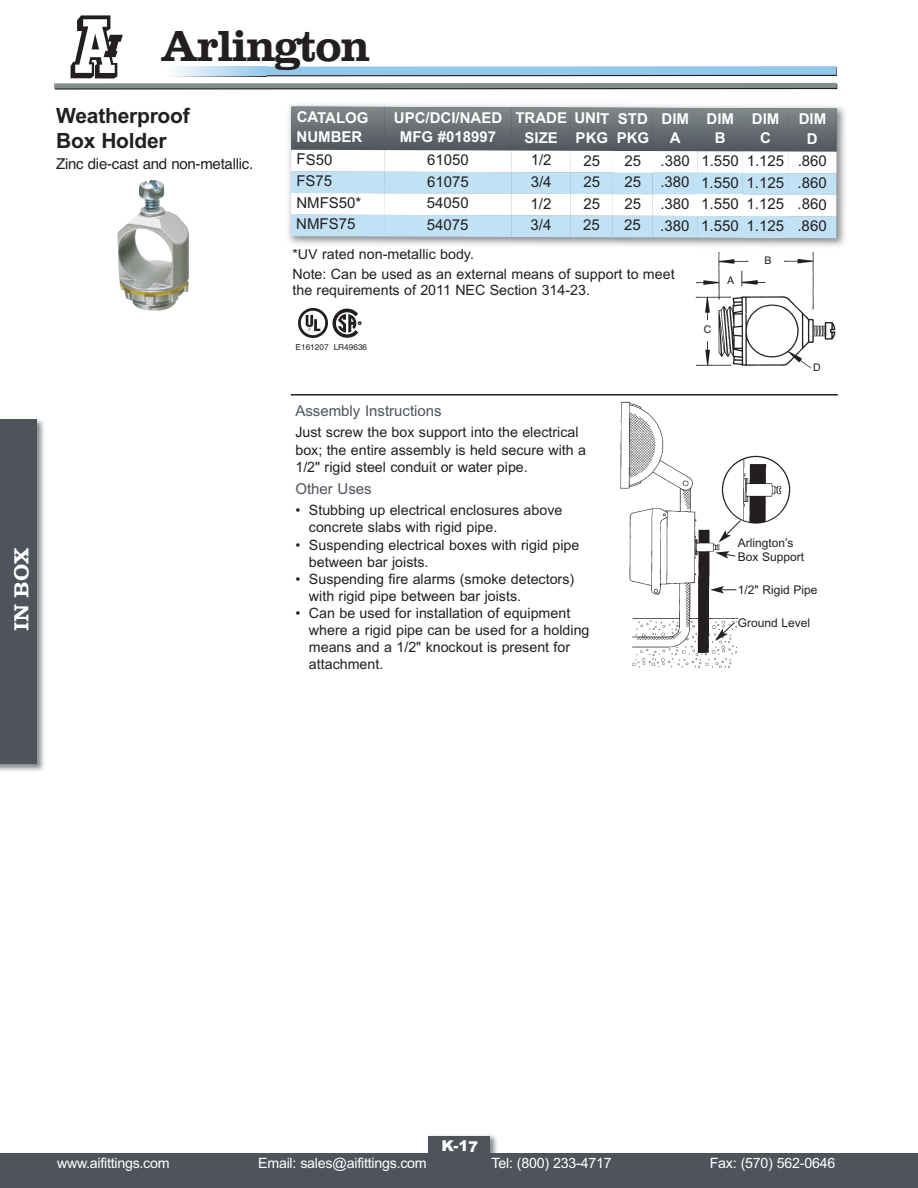
<style>
.page{position:relative;width:918px;height:1188px;background:#fff}
.page>*{position:absolute;margin:0;border:0;box-sizing:border-box;transform-origin:0 0}
.t1{font:45px "Clarendon";letter-spacing:-.04em;color:#231f20}
.t2{font:700 21px/25.2px "Arial";letter-spacing:-.01em;color:#231f20}
.t3{font:21px "Clarendon";color:#fff}
.t4{font:15px "Arial";letter-spacing:-.005em;color:#231f20}
.t5{font:700 15px/19.4px "Arial";letter-spacing:-.005em;color:#fff;text-align:center}
.t6{font:15px "Arial";color:#4e535c}
.t7{font:15px "Helvetica";letter-spacing:-.015em;color:#231f20}
.t8{font:900 15px "Arial";color:#fff}
.t9{font:14.25px/17.1px "Arial";color:#231f20}
.t10{font:14.25px "Arial";letter-spacing:-.015em;color:#fff}
.t11{font:12px/13.5px "Arial";color:#231f20}
.t12{font:10.5px "Helvetica";color:#231f20}
.t13{font:8.25px "Helvetica";color:#231f20}
</style>
<div class="page">
<img style="left:0;top:419px;width:44px;height:352px">
<div style="left:0;top:419px;width:37px;height:344px;background:#4e535c"></div>
<img style="left:431px;top:1135px;width:66px;height:18px">
<div style="left:428px;top:1136px;width:62px;height:39px;background:#4e535c"></div>
<div style="left:0;top:1153px;width:918px;height:35px;background:#4e535c"></div>
<svg style="left:54px;top:15px;width:783px;height:75px"></svg>
<img style="left:117px;top:180px;width:72px;height:131px">
<img style="left:695px;top:252px;width:141px;height:117px">
<img style="left:620px;top:401px;width:171px;height:267px">
<svg style="left:718px;top:519px;width:24px;height:24px"></svg>
<svg style="left:715px;top:551px;width:21px;height:8px"></svg>
<svg style="left:710px;top:586px;width:26px;height:8px"></svg>
<svg style="left:715px;top:621px;width:21px;height:20px"></svg>
<hr style="left:291px;top:394px;width:547px;height:2px;background:#231f20">
<div style="left:755px;top:255px;width:25px;height:12px;background:#fff"></div>
<div style="left:724px;top:275px;width:14px;height:14px;background:#fff"></div>
<div style="left:699px;top:320px;width:17px;height:18px;background:#fff"></div>
<div style="left:812px;top:361px;width:22px;height:17px;background:#fff"></div>
<svg style="left:332px;top:309px;width:29px;height:29px"></svg>
<img style="left:299px;top:309px;width:29px;height:28px">
<img style="left:288px;top:104px;width:557px;height:147px">
<img style="left:294px;top:249px;width:88px;height:1px">
<div style="left:291px;top:107px;width:94px;height:43px;background:linear-gradient(to bottom,#808889,#50565d)"></div>
<div style="left:384px;top:107px;width:128px;height:44px;background:linear-gradient(to bottom,#808889,#51565e)"></div>
<div style="left:512px;top:107px;width:59px;height:44px;background:linear-gradient(to bottom,#818989,#51565e)"></div>
<div style="left:571px;top:108px;width:42px;height:43px;background:linear-gradient(to bottom,#808888,#50555d)"></div>
<div style="left:613px;top:108px;width:40px;height:43px;background:linear-gradient(to bottom,#808889,#50565d)"></div>
<div style="left:653px;top:108px;width:45px;height:43px;background:linear-gradient(to bottom,#808889,#50565e)"></div>
<div style="left:698px;top:108px;width:45px;height:43px;background:linear-gradient(to bottom,#808889,#50565e)"></div>
<div style="left:743px;top:108px;width:45px;height:44px;background:linear-gradient(to bottom,#808989,#51565e)"></div>
<div style="left:788px;top:108px;width:49px;height:44px;background:linear-gradient(to bottom,#818989,#51565e)"></div>
<div style="left:291px;top:150px;width:93px;height:22px;background:#fff"></div>
<div style="left:384px;top:150px;width:128px;height:22px;background:#fff"></div>
<div style="left:512px;top:151px;width:59px;height:21px;background:#fff"></div>
<div style="left:571px;top:151px;width:42px;height:22px;background:#fff"></div>
<div style="left:613px;top:151px;width:40px;height:22px;background:#fff"></div>
<div style="left:653px;top:151px;width:45px;height:22px;background:#fff"></div>
<div style="left:697px;top:151px;width:46px;height:22px;background:#fff"></div>
<div style="left:743px;top:151px;width:45px;height:22px;background:#fff"></div>
<div style="left:788px;top:152px;width:49px;height:21px;background:#fff"></div>
<div style="left:291px;top:171px;width:93px;height:22px;background:#c1e2f5"></div>
<div style="left:384px;top:172px;width:128px;height:22px;background:#c1e2f5"></div>
<div style="left:512px;top:172px;width:59px;height:22px;background:#c1e2f5"></div>
<div style="left:571px;top:172px;width:42px;height:22px;background:#c1e2f5"></div>
<div style="left:613px;top:173px;width:40px;height:21px;background:#c1e2f5"></div>
<div style="left:653px;top:173px;width:44px;height:21px;background:#c1e2f5"></div>
<div style="left:697px;top:173px;width:46px;height:22px;background:#c1e2f5"></div>
<div style="left:743px;top:173px;width:45px;height:22px;background:#c1e2f5"></div>
<div style="left:788px;top:173px;width:48px;height:22px;background:#c1e2f5"></div>
<div style="left:291px;top:193px;width:93px;height:22px;background:#fff"></div>
<div style="left:384px;top:193px;width:128px;height:22px;background:#fff"></div>
<div style="left:511px;top:194px;width:60px;height:22px;background:#fff"></div>
<div style="left:571px;top:194px;width:42px;height:22px;background:#fff"></div>
<div style="left:613px;top:194px;width:40px;height:22px;background:#fff"></div>
<div style="left:653px;top:194px;width:44px;height:22px;background:#fff"></div>
<div style="left:697px;top:194px;width:46px;height:22px;background:#fff"></div>
<div style="left:743px;top:195px;width:45px;height:21px;background:#fff"></div>
<div style="left:788px;top:195px;width:48px;height:21px;background:#fff"></div>
<div style="left:291px;top:215px;width:93px;height:22px;background:#c1e2f5"></div>
<div style="left:384px;top:215px;width:127px;height:22px;background:#c1e2f5"></div>
<div style="left:511px;top:215px;width:60px;height:22px;background:#c1e2f5"></div>
<div style="left:570px;top:216px;width:43px;height:21px;background:#c1e2f5"></div>
<div style="left:613px;top:216px;width:40px;height:21px;background:#c1e2f5"></div>
<div style="left:652px;top:216px;width:45px;height:22px;background:#c1e2f5"></div>
<div style="left:697px;top:216px;width:46px;height:22px;background:#c1e2f5"></div>
<div style="left:743px;top:216px;width:45px;height:22px;background:#c1e2f5"></div>
<div style="left:788px;top:216px;width:48px;height:22px;background:#c1e2f5"></div>
<h2 class="t3" style="left:10px;top:631px;width:85px;rotate:-90deg">IN BOX</h2>
<h1 class="t1" style="left:160px;top:20px;width:211px">Arlington</h1>
<h2 class="t2" style="left:56px;top:103px;width:135px">Weatherproof<br>Box Holder</h2>
<p class="t7" style="left:56px;top:155px;width:199px">Zinc die-cast and non-metallic.</p>
<p class="t5" style="left:297px;top:108px;width:74px;text-align:left">CATALOG<br>NUMBER</p>
<p class="t5" style="left:394px;top:108px;width:110px">UPC/DCI/NAED<br>MFG #018997</p>
<p class="t5" style="left:515px;top:108px;width:53px">TRADE<br>SIZE</p>
<p class="t5" style="left:574px;top:109px;width:37px;text-align:left">UNIT<br>PKG</p>
<p class="t5" style="left:617px;top:109px;width:34px;text-align:left">STD<br>PKG</p>
<p class="t5" style="left:662px;top:109px;width:29px">DIM<br>A</p>
<p class="t5" style="left:707px;top:109px;width:29px">DIM<br>B</p>
<p class="t5" style="left:752px;top:109px;width:29px">DIM<br>C</p>
<p class="t5" style="left:799px;top:109px;width:29px">DIM<br>D</p>
<p class="t4" style="left:297px;top:151px;width:37px">FS50</p>
<p class="t4" style="left:427px;top:151px;width:43px">61050</p>
<p class="t4" style="left:531px;top:151px;width:22px">1/2</p>
<p class="t4" style="left:583px;top:152px;width:18px">25</p>
<p class="t4" style="left:624px;top:152px;width:18px">25</p>
<p class="t4" style="left:661px;top:152px;width:168px">.380 1.550 1.125 .860</p>
<p class="t4" style="left:296px;top:172px;width:37px">FS75</p>
<p class="t4" style="left:427px;top:173px;width:43px">61075</p>
<p class="t4" style="left:531px;top:173px;width:22px">3/4</p>
<p class="t4" style="left:583px;top:173px;width:18px">25</p>
<p class="t4" style="left:624px;top:173px;width:18px">25</p>
<p class="t4" style="left:660px;top:174px;width:168px">.380 1.550 1.125 .860</p>
<p class="t4" style="left:296px;top:194px;width:67px">NMFS50*</p>
<p class="t4" style="left:427px;top:194px;width:43px">54050</p>
<p class="t4" style="left:531px;top:195px;width:22px">1/2</p>
<p class="t4" style="left:583px;top:195px;width:18px">25</p>
<p class="t4" style="left:624px;top:195px;width:18px">25</p>
<p class="t4" style="left:660px;top:195px;width:168px">.380 1.550 1.125 .860</p>
<p class="t4" style="left:296px;top:215px;width:61px">NMFS75</p>
<p class="t4" style="left:427px;top:216px;width:43px">54075</p>
<p class="t4" style="left:531px;top:216px;width:22px">3/4</p>
<p class="t4" style="left:583px;top:216px;width:18px">25</p>
<p class="t4" style="left:624px;top:216px;width:18px">25</p>
<p class="t4" style="left:660px;top:217px;width:168px">.380 1.550 1.125 .860</p>
<p class="t9" style="left:292px;top:244px;width:384px;line-height:20.1px">*UV rated non-metallic body.<br>Note: Can be used as an external means of support to meet</p>
<p class="t9" style="left:292px;top:282px;width:299px">the requirements of 2011 NEC Section 314-23.</p>
<p class="t13" style="left:296px;top:342px;width:73px">E161207 LR49636</p>
<p class="t6" style="left:295px;top:402px;width:148px">Assembly Instructions</p>
<p class="t9" style="left:295px;top:424px;width:292px">Just screw the box support into the electrical box; the entire assembly is held secure with a<br>1/2" rigid steel conduit or water pipe.</p>
<p class="t6" style="left:295px;top:480px;width:78px">Other Uses</p>
<p class="t9" style="left:309px;top:502px;width:255px;text-indent:-14px">• Stubbing up electrical enclosures above concrete slabs with rigid pipe.</p>
<p class="t9" style="left:309px;top:536px;width:272px;text-indent:-14px">• Suspending electrical boxes with rigid pipe between bar joists.</p>
<p class="t9" style="left:309px;top:570px;width:267px;text-indent:-13px">• Suspending fire alarms (smoke detectors) with rigid pipe between bar joists.</p>
<p class="t9" style="left:309px;top:604px;width:282px;text-indent:-13px">• Can be used for installation of equipment where a rigid pipe can be used for a holding means and a 1/2" knockout is present for attachment.</p>
<p class="t12" style="left:704px;top:323px;width:9px">C</p>
<p class="t12" style="left:727px;top:274px;width:8px">A</p>
<p class="t12" style="left:764px;top:255px;width:8px">B</p>
<p class="t12" style="left:813px;top:361px;width:9px">D</p>
<p class="t11" style="left:738px;top:536px;width:68px">Arlington’s<br>Box Support</p>
<p class="t11" style="left:738px;top:583px;width:81px">1/2" Rigid Pipe</p>
<p class="t11" style="left:738px;top:616px;width:74px">Ground Level</p>
<p class="t8" style="left:441px;top:1137px;width:38px">K-17</p>
<p class="t10" style="left:57px;top:1154px;width:114px">www.aifittings.com</p>
<p class="t10" style="left:258px;top:1154px;width:170px">Email: sales@aifittings.com</p>
<p class="t10" style="left:492px;top:1154px;width:122px">Tel: (800) 233-4717</p>
<p class="t10" style="left:710px;top:1154px;width:127px">Fax: (570) 562-0646</p>
</div>
